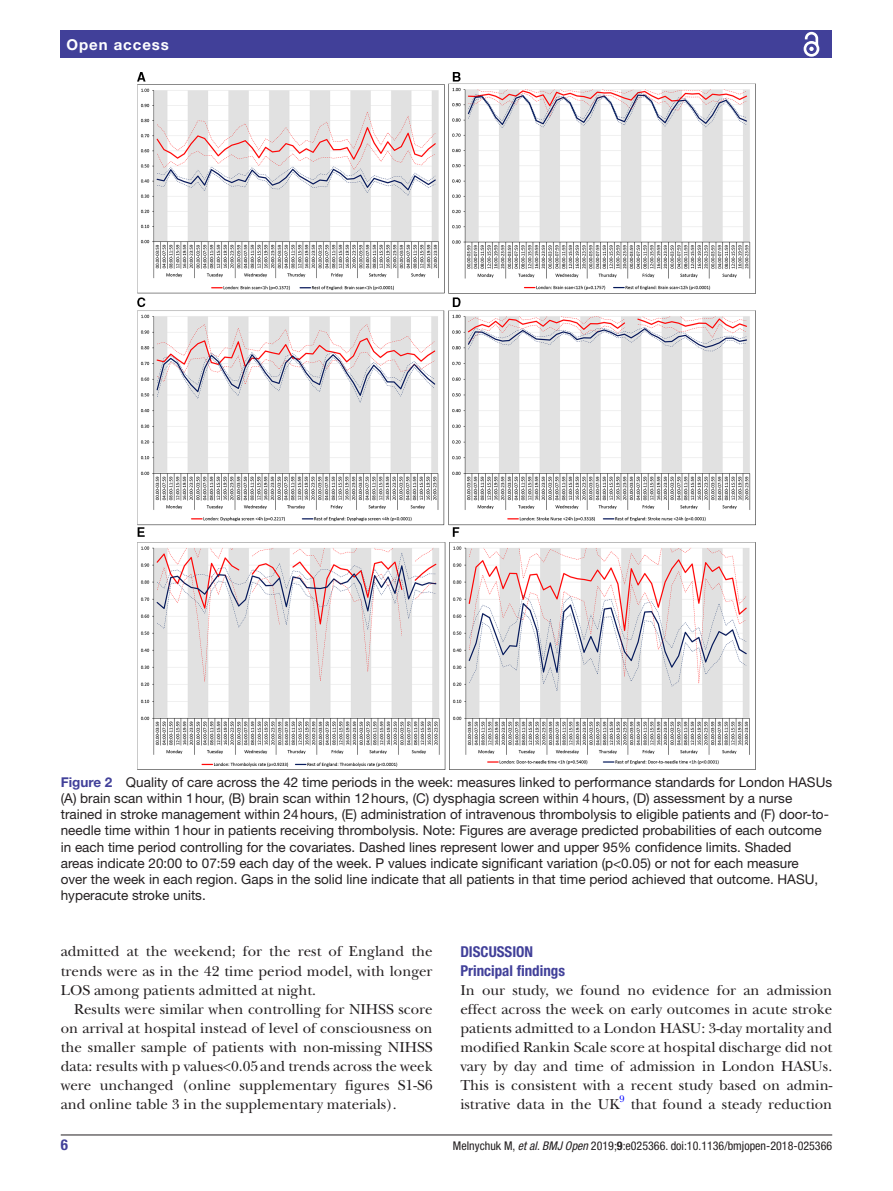
<style>
.page{position:relative;width:893px;height:1191px;background:#fff}
.page>*{position:absolute;margin:0;border:0;box-sizing:border-box;transform-origin:0 0}
.t1{font:15px/19px "New Baskerville";color:#231f20;text-align:justify}
.t2{font:700 condensed 15px/19px "Helvetica Neue LT Std";color:#414099}
.t3{font:700 15px "Helvetica Neue LT Std";letter-spacing:.065em;color:#fff}
.t4{font:13.5px/16.2px "Helvetica Neue LT Std";color:#231f20}
.t5{font:condensed 12px "Helvetica Neue LT Std";color:#231f20}
.s1{font-weight:700;color:#414099}
.s2{font-style:italic}
.s3{font-weight:700}
</style>
<div class="page">
<hr style="left:61px;top:1134px;width:771px;height:1px;background:#231f20">
<div style="left:61px;top:31px;width:771px;height:27px;background:#414099"></div>
<svg style="left:803px;top:31px;width:17px;height:26px"></svg>
<img style="left:138px;top:73px;width:617px;height:696px">
<p class="t3" style="left:66px;top:35px;width:104px">Open access</p>
<p class="t4" style="left:61px;top:773px;width:773px"><span class="s1">Figure 2</span> Quality of care across the 42 time periods in the week: measures linked to performance standards for London HASUs (A) brain scan within 1hour, (B) brain scan within 12hours, (C) dysphagia screen within 4hours, (D) assessment by a nurse trained in stroke management within 24hours, (E) administration of intravenous thrombolysis to eligible patients and (F) door-to&shy;needle time within 1hour in patients receiving thrombolysis. Note: Figures are average predicted probabilities of each outcome in each time period controlling for the covariates. Dashed lines represent lower and upper 95% confidence limits. Shaded<br>areas indicate 20:00 to 07:59 each day of the week. P values indicate significant variation (p&lt;0.05) or not for each measure<br>over the week in each region. Gaps in the solid line indicate that all patients in that time period achieved that outcome. HASU, hyperacute stroke units.</p>
<p class="t1" style="left:61px;top:942px;width:373px">admitted at the weekend; for the rest of England the trends were as in the 42 time period model, with longer LOS among patients admitted at night.</p>
<p class="t1" style="left:61px;top:999px;width:373px;text-indent:14px">Results were similar when controlling for NIHSS score on arrival at hospital instead of level of consciousness on the smaller sample of patients with non-missing NIHSS data: results with p values&lt;0.05and trends across the week were unchanged (online supplementary figures S1-S6 and online table 3 in the supplementary materials).</p>
<p class="t2" style="left:460px;top:941px;width:106px">Discussion<br>Principal findings</p>
<p class="t1" style="left:460px;top:980px;width:373px">In our study, we found no evidence for an admission effect across the week on early outcomes in acute stroke patients admitted to a London HASU: 3-day mortality and modified Rankin Scale score at hospital discharge did not vary by day and time of admission in London HASUs.<br>This is consistent with a recent study based on admin&shy;istrative data in the UK<sup>9</sup> that found a steady reduction</p>
<p class="t2" style="left:61px;top:1134px;width:9px">6</p>
<p class="t5" style="left:453px;top:1138px;width:381px">Melnychuk M, <span class="s2">et al</span>. <span class="s2">BMJ Open</span> 2019;<span class="s3">9</span>:e025366. doi:10.1136/bmjopen-2018-025366</p>
</div>
